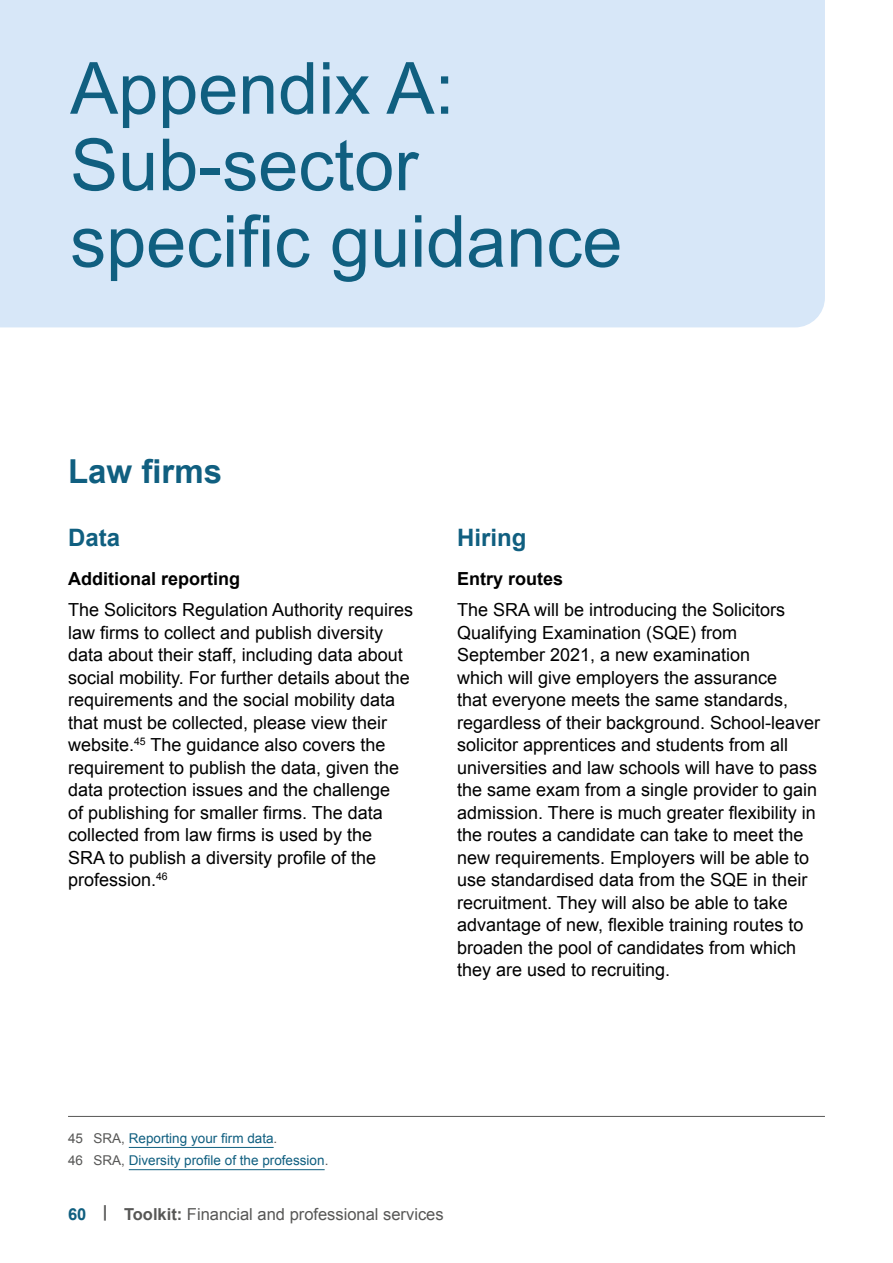
<style>
.page{position:relative;width:893px;height:1263px;background:#fff}
.page>*{position:absolute;margin:0;border:0;box-sizing:border-box;transform-origin:0 0}
.H1_Appendix_Hdr_48_5{font:72px/76.5px "Arial";color:#105f80}
.H2_Hdr_22_22_bold_NA{font:700 33px "Arial";color:#105f80}
.H3_Subhd_16_19_bold{font:700 24px "Arial";color:#105f80}
.Body_12_15_reg__4a{font:18px/22.5px "Arial";color:#000}
.H4_Subhd_12_15_bold{font:700 18px "Arial";color:#000}
.t1{font:16.5px "Arial";color:#575756}
.Footnotes_10_12_reg{font:13.5px "Arial";color:#105f80}
.s1{color:#575756}
.s2{font-weight:700;color:#105f80}
.s3{font-weight:700}
</style>
<div class="page">
<div style="left:0;top:0;width:825px;height:327px;background:#d7e7f8"></div>
<hr style="left:68px;top:1116px;width:757px;height:1px;background:#575756">
<hr style="left:129px;top:1147px;width:145px;height:1px;background:#105f80">
<hr style="left:129px;top:1169px;width:196px;height:1px;background:#105f80">
<h1 class="H1_Appendix_Hdr_48_5" style="left:70px;top:51px;width:554px">Appendix A:<br>Sub-sector specific guidance</h1>
<h2 class="H2_Hdr_22_22_bold_NA" style="left:68px;top:450px;width:156px">Law firms</h2>
<h3 class="H3_Subhd_16_19_bold" style="left:68px;top:522px;width:54px">Data</h3>
<h4 class="H4_Subhd_12_15_bold" style="left:68px;top:567px;width:174px">Additional reporting</h4>
<p class="Body_12_15_reg__4a" style="left:68px;top:599px;width:347px">The Solicitors Regulation Authority requires law firms to collect and publish diversity data about their staff, including data about social mobility. For further details about the requirements and the social mobility data that must be collected, please view their website.<sup>45</sup> The guidance also covers the requirement to publish the data, given the data protection issues and the challenge<br>of publishing for smaller firms. The data collected from law firms is used by the SRA to publish a diversity profile of the profession.<sup>46</sup></p>
<h3 class="H3_Subhd_16_19_bold" style="left:457px;top:522px;width:71px">Hiring</h3>
<h4 class="H4_Subhd_12_15_bold" style="left:457px;top:567px;width:108px">Entry routes</h4>
<p class="Body_12_15_reg__4a" style="left:457px;top:599px;width:365px">The SRA will be introducing the Solicitors Qualifying Examination (SQE) from September 2021, a new examination<br>which will give employers the assurance<br>that everyone meets the same standards, regardless of their background. School-leaver solicitor apprentices and students from all universities and law schools will have to pass the same exam from a single provider to gain admission. There is much greater flexibility in the routes a candidate can take to meet the new requirements. Employers will be able to use standardised data from the SQE in their recruitment. They will also be able to take advantage of new, flexible training routes to broaden the pool of candidates from which they are used to recruiting.</p>
<p class="Footnotes_10_12_reg" style="left:68px;top:1129px;width:211px"><span class="s1">45 SRA,</span> Reporting your firm data<span class="s1">.</span></p>
<p class="Footnotes_10_12_reg" style="left:68px;top:1151px;width:262px"><span class="s1">46 SRA,</span> Diversity profile of the profession<span class="s1">.</span></p>
<p class="t1" style="left:68px;top:1203px;width:377px"><span class="s2">60</span> <sup>|</sup> <span class="s3">Toolkit:</span> Financial and professional services</p>
</div>
